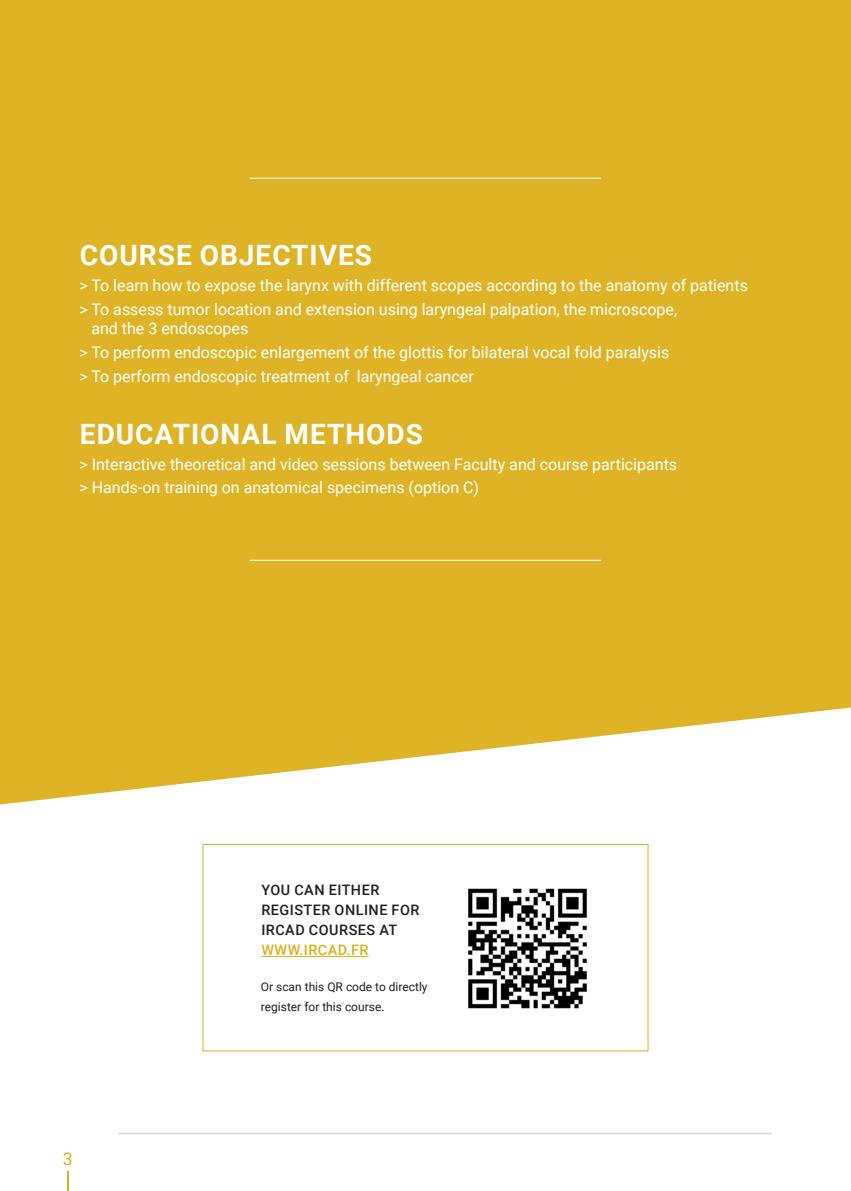
<style>
.page{position:relative;width:851px;height:1191px;background:#fff}
.page>*{position:absolute;margin:0;border:0;box-sizing:border-box;transform-origin:0 0}
.t1{font:700 28px "Roboto";letter-spacing:.035em;color:#fff}
.t2{font:17.6px "Roboto";color:#ddb11b}
.t3{font:16px/23.8px "Roboto";color:#fff}
.t4{font:500 14.4px/20px "Roboto";letter-spacing:.035em;color:#231f20}
.t5{font:500 14.4px "Roboto";letter-spacing:.035em;color:#ddb11b}
.t6{font:12px/20px "Roboto";color:#231f20}
</style>
<div class="page">
<hr style="left:67px;top:1171px;width:2px;height:20px;background:#ddb11b">
<div style="left:203px;top:844px;width:445px;height:207px;background:#fff;border:1px solid #ddb11b"></div>
<img style="left:468px;top:888px;width:119px;height:121px">
<div style="left:0;top:0;width:850px;height:804px;background:#deb426"></div>
<hr style="left:261px;top:956px;width:107px;height:1px;background:#ddb11b">
<hr style="left:250px;top:560px;width:351px;height:1px;background:#fff">
<hr style="left:250px;top:178px;width:351px;height:1px;background:#fff">
<hr style="left:118px;top:1132px;width:653px;height:2px;background:#d7d7d7">
<h1 class="t1" style="left:80px;top:236px;width:293px">COURSE OBJECTIVES</h1>
<p class="t3" style="left:79px;top:273px;width:670px">&gt; To learn how to expose the larynx with different scopes according to the anatomy of patients &gt; To assess tumor location and extension using laryngeal palpation, the microscope,</p>
<p class="t3" style="left:79px;top:316px;width:591px;text-indent:12px">and the 3 endoscopes<br>&gt; To perform endoscopic enlargement of the glottis for bilateral vocal fold paralysis &gt; To perform endoscopic treatment of laryngeal cancer</p>
<h1 class="t1" style="left:80px;top:414px;width:344px">EDUCATIONAL METHODS</h1>
<p class="t3" style="left:79px;top:451px;width:599px">&gt; Interactive theoretical and video sessions between Faculty and course participants &gt; Hands-on training on anatomical specimens (option C)</p>
<p class="t2" style="left:63px;top:1145px;width:11px">3</p>
<p class="t4" style="left:261px;top:879px;width:160px">YOU CAN EITHER<br>REGISTER ONLINE FOR<br>IRCAD COURSES AT</p>
<p class="t5" style="left:261px;top:940px;width:109px">WWW.IRCAD.FR</p>
<p class="t6" style="left:261px;top:976px;width:168px">Or scan this QR code to directly register for this course.</p>
</div>
